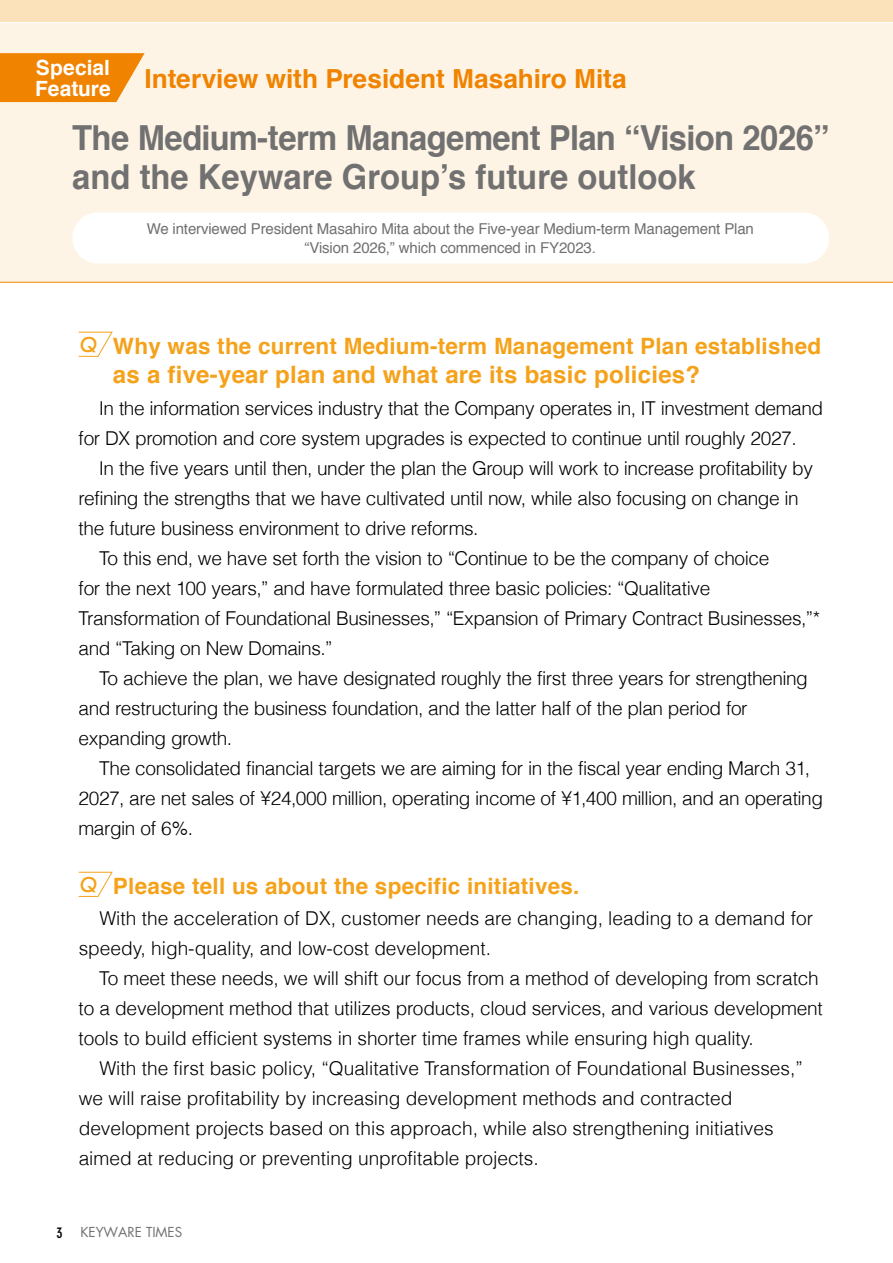
<style>
.page{position:relative;width:893px;height:1263px;background:#fff}
.page>*{position:absolute;margin:0;border:0;box-sizing:border-box;transform-origin:0 0}
.t1{font:700 34.5px/39px "Helvetica";letter-spacing:-.015em;color:#727171;scale:.95 1}
.t2{font:700 26.25px "Helvetica";color:#f08300}
.t3{font:700 24px "Helvetica";letter-spacing:.01em;color:#f5a21b}
.t4{font:700 22.5px "Helvetica";letter-spacing:.01em;color:#f5a21b}
.t5{font:700 21px/21px "Helvetica";color:#fff}
.t6{font:300 19.05px/30px "Helvetica";letter-spacing:-.015em;color:#000}
.t7{font:15px/19.5px "Helvetica";letter-spacing:-.01em;color:#727171;text-align:center}
.t8{font:13.35px "Futura Std";color:#727171}
.s1{font-family:"Futura PT";font-weight:500;font-style:italic}
.s2{font-family:"DIN Neuzeit Grotesk";font-weight:700;font-stretch:condensed;font-size:14.85px;color:#000}
</style>
<div class="page">
<div style="left:0;top:0;width:893px;height:21px;background:#fce2ba"></div>
<svg style="left:78px;top:331px;width:35px;height:26px"></svg>
<svg style="left:78px;top:871px;width:35px;height:26px"></svg>
<div style="left:0;top:23px;width:893px;height:259px;background:#fef4e5"></div>
<svg style="left:0;top:53px;width:145px;height:49px;background:#f18e17"></svg>
<div style="left:72px;top:212px;width:757px;height:51px;background:#fff;border-radius:26px"></div>
<hr style="left:0;top:282px;width:893px;height:1px;background:#f08300">
<p class="t5" style="left:35px;top:57px;width:77px">Special<br>Feature</p>
<h2 class="t2" style="left:145px;top:58px;width:484px">Interview with President Masahiro Mita</h2>
<h1 class="t1" style="left:72px;top:119px;width:799px">The Medium-term Management Plan “Vision 2026” and the Keyware Group’s future outlook</h1>
<p class="t7" style="left:147px;top:219px;width:609px">We interviewed President Masahiro Mita about the Five-year Medium-term Management Plan “Vision 2026,” which commenced in FY2023.</p>
<p class="t4" style="left:79px;top:328px;width:744px"><span class="s1">Q</span> Why was the current Medium-term Management Plan established</p>
<p class="t3" style="left:113px;top:355px;width:589px">as a five-year plan and what are its basic policies?</p>
<p class="t6" style="left:79px;top:393px;width:746px;text-indent:20px">In the information services industry that the Company operates in, IT investment demand for DX promotion and core system upgrades is expected to continue until roughly 2027.</p>
<p class="t6" style="left:99px;top:453px;width:716px">In the five years until then, under the plan the Group will work to increase profitability by</p>
<p class="t6" style="left:78px;top:483px;width:722px">refining the strengths that we have cultivated until now, while also focusing on change in</p>
<p class="t6" style="left:79px;top:513px;width:401px">the future business environment to drive reforms.</p>
<p class="t6" style="left:99px;top:543px;width:672px">To this end, we have set forth the vision to “Continue to be the company of choice</p>
<p class="t6" style="left:79px;top:573px;width:633px">for the next 100 years,” and have formulated three basic policies: “Qualitative</p>
<p class="t6" style="left:79px;top:603px;width:743px">Transformation of Foundational Businesses,” “Expansion of Primary Contract Businesses,”*</p>
<p class="t6" style="left:78px;top:633px;width:255px">and “Taking on New Domains.”</p>
<p class="t6" style="left:99px;top:663px;width:710px">To achieve the plan, we have designated roughly the first three years for strengthening</p>
<p class="t6" style="left:78px;top:693px;width:671px">and restructuring the business foundation, and the latter half of the plan period for</p>
<p class="t6" style="left:78px;top:723px;width:155px">expanding growth.</p>
<p class="t6" style="left:99px;top:753px;width:712px">The consolidated financial targets we are aiming for in the fiscal year ending March 31,</p>
<p class="t6" style="left:78px;top:783px;width:746px">2027, are net sales of ¥24,000 million, operating income of ¥1,400 million, and an operating</p>
<p class="t6" style="left:78px;top:813px;width:116px">margin of 6%.</p>
<p class="t4" style="left:79px;top:868px;width:502px"><span class="s1">Q</span> Please tell us about the specific initiatives.</p>
<p class="t6" style="left:79px;top:903px;width:736px;text-indent:21px">With the acceleration of DX, customer needs are changing, leading to a demand for speedy, high-quality, and low-cost development.</p>
<p class="t6" style="left:79px;top:963px;width:746px;text-indent:21px">To meet these needs, we will shift our focus from a method of developing from scratch to a development method that utilizes products, cloud services, and various development tools to build efficient systems in shorter time frames while ensuring high quality.</p>
<p class="t6" style="left:79px;top:1053px;width:726px;text-indent:21px">With the first basic policy, “Qualitative Transformation of Foundational Businesses,” we will raise profitability by increasing development methods and contracted development projects based on this approach, while also strengthening initiatives aimed at reducing or preventing unprofitable projects.</p>
<p class="t8" style="left:56px;top:1224px;width:127px"><span class="s2">3</span> KEYWARE TIMES</p>
</div>
